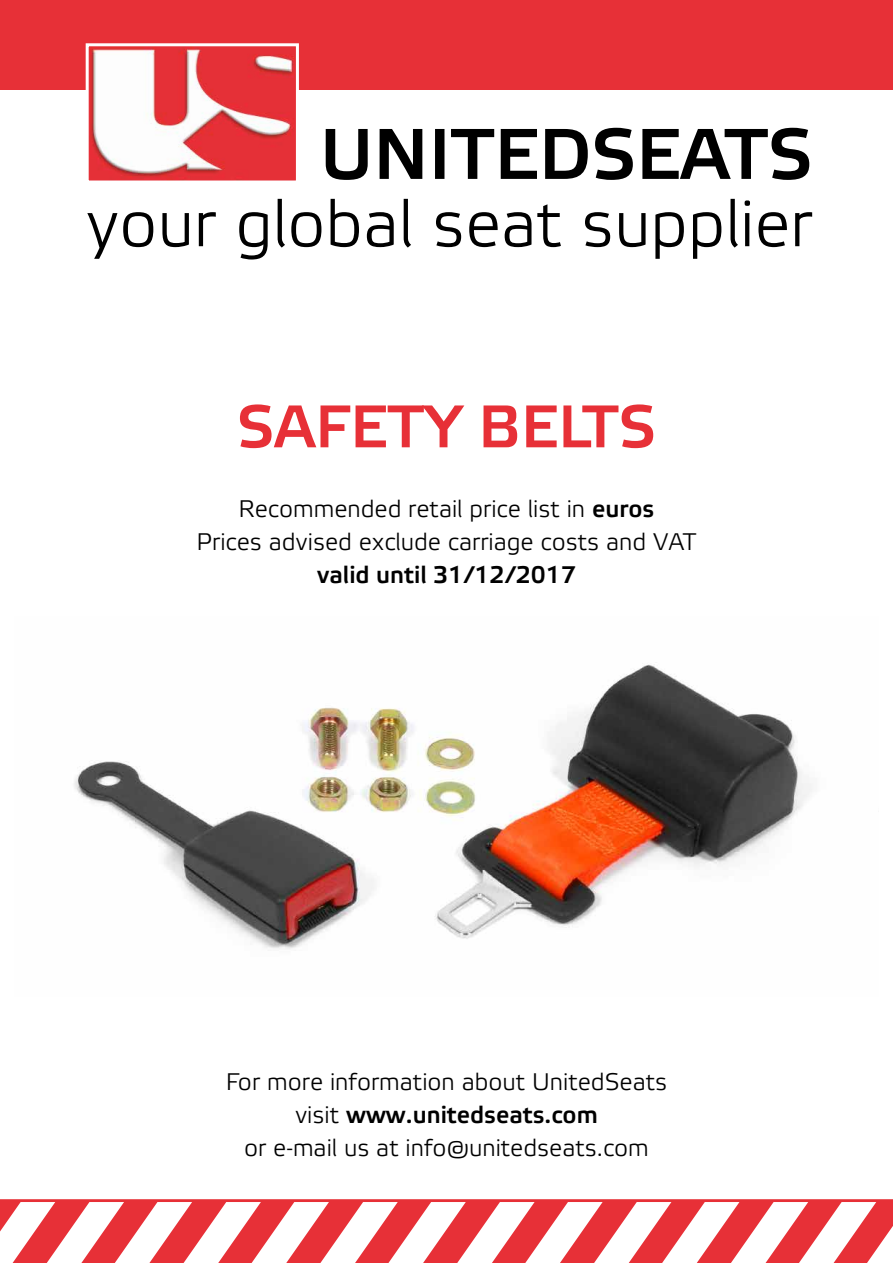
<style>
.page{position:relative;width:893px;height:1263px;background:#fff}
.page>*{position:absolute;margin:0;border:0;box-sizing:border-box;transform-origin:0 0}
.t1{font:65.55px "Elektra Light Pro";color:#000}
.t2{font:700 60px "Elektra Light Pro";color:#e73037}
.t3{font:24px/33px "Elektra Light Pro";color:#000;text-align:center}
.t4{font:700 24px "Elektra Light Pro";color:#000}
.s1{font-weight:700}
</style>
<div class="page">
<img style="left:74px;top:664px;width:738px;height:285px">
<svg style="left:0;top:1199px;width:893px;height:64px"></svg>
<div style="left:0;top:0;width:893px;height:89px;background:#e73037"></div>
<svg style="left:326px;top:128px;width:483px;height:52px"></svg>
<img style="left:90px;top:47px;width:205px;height:132px">
<div style="left:86px;top:43px;width:213px;height:140px;border:3px solid #fff"></div>
<h1 class="t1" style="left:86px;top:189px;width:728px">your global seat supplier</h1>
<h2 class="t2" style="left:237px;top:394px;width:420px">SAFETY BELTS</h2>
<p class="t3" style="left:197px;top:493px;width:501px">Recommended retail price list in <span class="s1">euros<br></span>Prices advised exclude carriage costs and VAT</p>
<p class="t4" style="left:317px;top:562px;width:260px">valid until 31/12/2017</p>
<p class="t3" style="left:226px;top:1066px;width:443px">For more information about UnitedSeats visit <span class="s1">www.unitedseats.com<br></span>or e-mail us at info@unitedseats.com</p>
</div>
